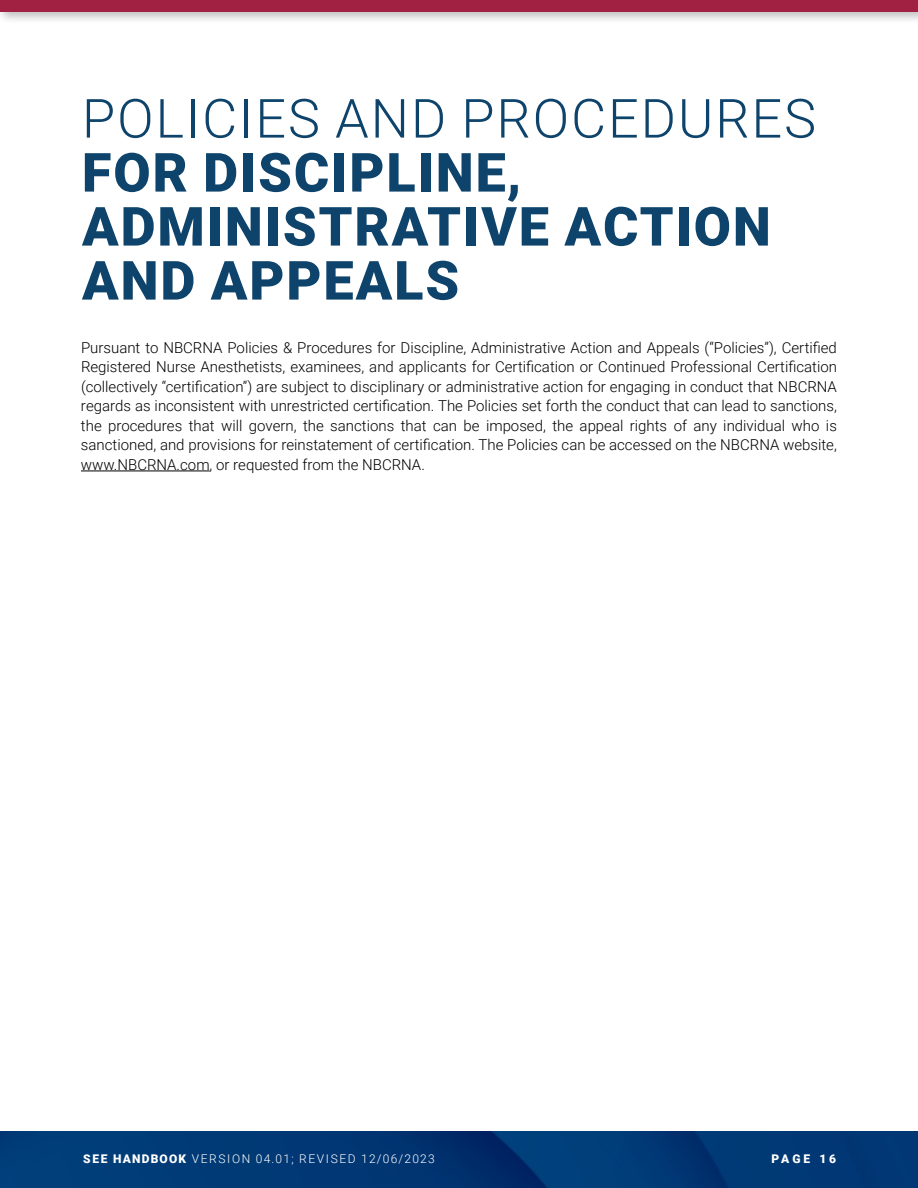
<style>
.page{position:relative;width:918px;height:1188px;background:#fff}
.page>*{position:absolute;margin:0;border:0;box-sizing:border-box;transform-origin:0 0}
.t1{font:900 54px/54px "Roboto";letter-spacing:.035em;color:#0e446b}
.t2{font:300 54px "Roboto";letter-spacing:.035em;color:#0e446b}
.t3{font:300 15px/19.5px "Roboto";color:#000;text-align:justify}
.t4{font:300 12px "Roboto";letter-spacing:.135em;color:#fff}
.t5{font:900 12px "Roboto";letter-spacing:.25em;color:#fff}
.s1{font-weight:900}
</style>
<div class="page">
<img style="left:0;top:1132px;width:918px;height:56px">
<div style="left:0;top:0;width:918px;height:25px;background:#000;opacity:.25"></div>
<div style="left:0;top:0;width:918px;height:12px;background:#a02142"></div>
<hr style="left:81px;top:471px;width:129px;height:1px;background:#000">
<h1 class="t2" style="left:82px;top:81px;width:736px">POLICIES AND PROCEDURES</h1>
<h1 class="t1" style="left:82px;top:143px;width:690px">FOR DISCIPLINE,<br>ADMINISTRATIVE ACTION<br>AND APPEALS</h1>
<p class="t3" style="left:81px;top:337px;width:758px">Pursuant to NBCRNA Policies &amp; Procedures for Discipline, Administrative Action and Appeals (“Policies”), Certified Registered Nurse Anesthetists, examinees, and applicants for Certification or Continued Professional Certification (collectively “certification”) are subject to disciplinary or administrative action for engaging in conduct that NBCRNA regards as inconsistent with unrestricted certification. The Policies set forth the conduct that can lead to sanctions, the procedures that will govern, the sanctions that can be imposed, the appeal rights of any individual who is sanctioned, and provisions for reinstatement of certification. The Policies can be accessed on the NBCRNA website, www.NBCRNA.com, or requested from the NBCRNA.</p>
<p class="t4" style="left:83px;top:1150px;width:353px"><span class="s1">SEE HANDBOOK</span> VERSION 04.01; REVISED 12/06/2023</p>
<p class="t5" style="left:772px;top:1150px;width:66px">PAGE 16</p>
</div>
